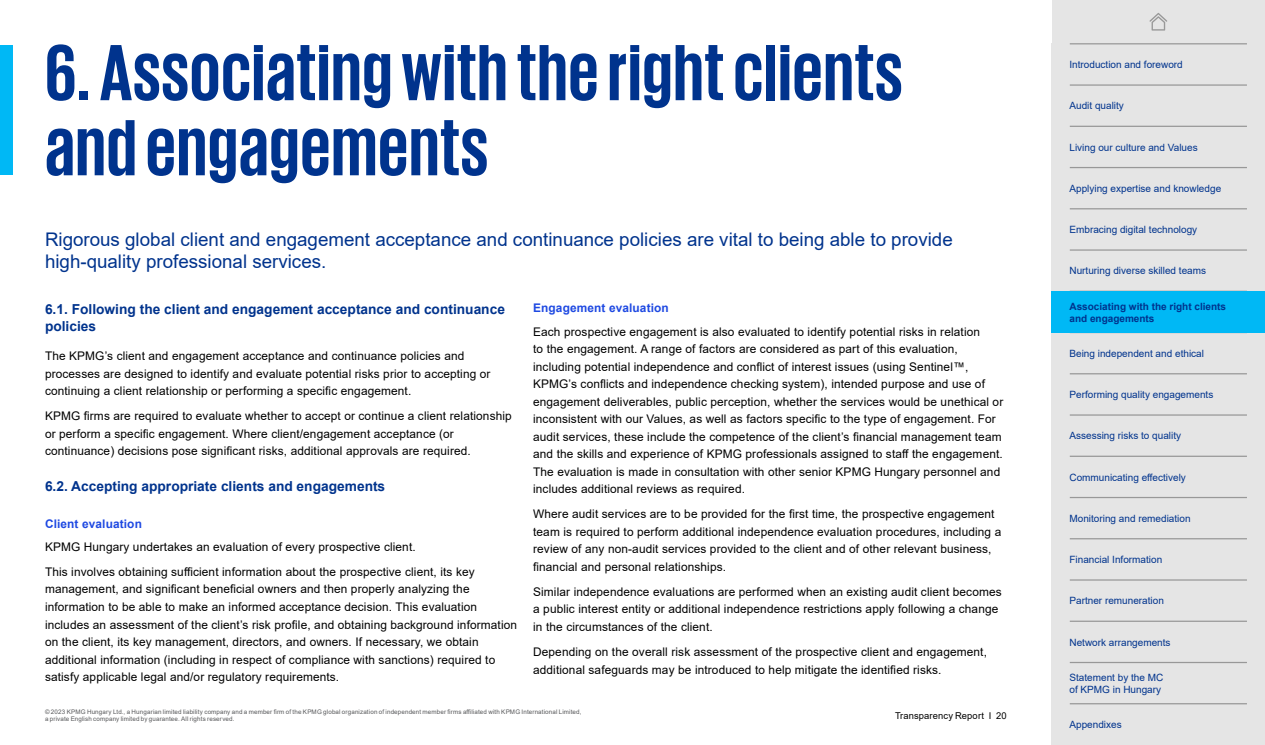
<style>
.page{position:relative;width:1265px;height:745px;background:#fff}
.page>*{position:absolute;margin:0;border:0;box-sizing:border-box;transform-origin:0 0}
.t1{font:700 81.25px/75px "KPMG";letter-spacing:.01em;color:#00338d}
.t2{font:18.75px/22.5px "Arial";color:#00338d}
.t3{font:700 13.75px/17.5px "Arial";color:#00338d}
.t4{font:11.88px/17.5px "Arial";letter-spacing:.01em;color:#000}
.t5{font:700 11.88px "Arial";letter-spacing:.01em;color:#1e49e2}
.t6{font:10px/12px "Arial";color:#00338d}
.t7{font:700 10px/12px "Arial";color:#00338d}
.t8{font:9.38px "Arial";letter-spacing:.015em;color:#000}
.t9{font:6.25px/7.5px "Arial";letter-spacing:.02em;color:#58595b}
</style>
<div class="page">
<div style="left:0;top:46px;width:12px;height:129px;background:#00b8f5"></div>
<div style="left:1052px;top:0;width:213px;height:744px;background:#e5e5e5"></div>
<svg style="left:1149px;top:13px;width:18px;height:18px"></svg>
<hr style="left:1070px;top:43px;width:177px;height:1px;background:#989898">
<hr style="left:1070px;top:84px;width:177px;height:2px;background:#989898">
<hr style="left:1070px;top:126px;width:177px;height:1px;background:#989898">
<hr style="left:1070px;top:167px;width:177px;height:1px;background:#989898">
<hr style="left:1070px;top:208px;width:177px;height:1px;background:#989898">
<hr style="left:1070px;top:249px;width:177px;height:1px;background:#989898">
<hr style="left:1070px;top:290px;width:177px;height:2px;background:#989898">
<hr style="left:1070px;top:332px;width:177px;height:1px;background:#989898">
<hr style="left:1070px;top:373px;width:177px;height:1px;background:#989898">
<hr style="left:1070px;top:414px;width:177px;height:1px;background:#989898">
<hr style="left:1070px;top:455px;width:177px;height:1px;background:#989898">
<hr style="left:1070px;top:496px;width:177px;height:2px;background:#989898">
<hr style="left:1070px;top:537px;width:177px;height:2px;background:#989898">
<hr style="left:1070px;top:620px;width:177px;height:1px;background:#989898">
<hr style="left:1070px;top:661px;width:177px;height:1px;background:#989898">
<hr style="left:1070px;top:579px;width:177px;height:1px;background:#989898">
<hr style="left:1070px;top:702px;width:177px;height:2px;background:#989898">
<div style="left:1052px;top:291px;width:213px;height:41px;background:#00b8f5"></div>
<h1 class="t1" style="left:45px;top:33px;width:859px">6. Associating with the right clients and engagements</h1>
<h2 class="t2" style="left:45px;top:227px;width:909px">Rigorous global client and engagement acceptance and continuance policies are vital to being able to provide high-quality professional services.</h2>
<p class="t3" style="left:45px;top:300px;width:461px">6.1. Following the client and engagement acceptance and continuance policies</p>
<p class="t4" style="left:45px;top:347px;width:447px">The KPMG’s client and engagement acceptance and continuance policies and processes are designed to identify and evaluate potential risks prior to accepting or continuing a client relationship or performing a specific engagement.</p>
<p class="t4" style="left:45px;top:407px;width:468px">KPMG firms are required to evaluate whether to accept or continue a client relationship or perform a specific engagement. Where client/engagement acceptance (or continuance) decisions pose significant risks, additional approvals are required.</p>
<p class="t3" style="left:45px;top:477px;width:342px">6.2. Accepting appropriate clients and engagements</p>
<p class="t5" style="left:45px;top:515px;width:98px">Client evaluation</p>
<p class="t4" style="left:45px;top:533px;width:431px;line-height:25px">KPMG Hungary undertakes an evaluation of every prospective client.<br>This involves obtaining sufficient information about the prospective client, its key</p>
<p class="t4" style="left:45px;top:580px;width:474px">management, and significant beneficial owners and then properly analyzing the information to be able to make an informed acceptance decision. This evaluation includes an assessment of the client’s risk profile, and obtaining background information on the client, its key management, directors, and owners. If necessary, we obtain additional information (including in respect of compliance with sanctions) required to satisfy applicable legal and/or regulatory requirements.</p>
<p class="t5" style="left:533px;top:299px;width:137px">Engagement evaluation</p>
<p class="t4" style="left:533px;top:322px;width:472px">Each prospective engagement is also evaluated to identify potential risks in relation<br>to the engagement. A range of factors are considered as part of this evaluation, including potential independence and conflict of interest issues (using Sentinel™, KPMG’s conflicts and independence checking system), intended purpose and use of engagement deliverables, public perception, whether the services would be unethical or inconsistent with our Values, as well as factors specific to the type of engagement. For audit services, these include the competence of the client’s financial management team and the skills and experience of KPMG professionals assigned to staff the engagement.<br>The evaluation is made in consultation with other senior KPMG Hungary personnel and includes additional reviews as required.</p>
<p class="t4" style="left:533px;top:505px;width:470px">Where audit services are to be provided for the first time, the prospective engagement team is required to perform additional independence evaluation procedures, including a review of any non-audit services provided to the client and of other relevant business, financial and personal relationships.</p>
<p class="t4" style="left:533px;top:582px;width:470px">Similar independence evaluations are performed when an existing audit client becomes a public interest entity or additional independence restrictions apply following a change in the circumstances of the client.</p>
<p class="t4" style="left:533px;top:642px;width:455px">Depending on the overall risk assessment of the prospective client and engagement, additional safeguards may be introduced to help mitigate the identified risks.</p>
<p class="t8" style="left:895px;top:708px;width:113px">Transparency Report I 20</p>
<p class="t9" style="left:45px;top:707px;width:538px">© 2023 KPMG Hungary Ltd., a Hungarian limited liability company and a member firm of the KPMG global organization of independent member firms affiliated with KPMG International Limited, a private English company limited by guarantee. All rights reserved.</p>
<p class="t6" style="left:1069px;top:58px;width:115px">Introduction and foreword</p>
<p class="t6" style="left:1069px;top:100px;width:56px">Audit quality</p>
<p class="t6" style="left:1069px;top:141px;width:130px">Living our culture and Values</p>
<p class="t6" style="left:1069px;top:182px;width:153px">Applying expertise and knowledge</p>
<p class="t6" style="left:1069px;top:223px;width:129px">Embracing digital technology</p>
<p class="t6" style="left:1069px;top:264px;width:138px">Nurturing diverse skilled teams</p>
<p class="t7" style="left:1069px;top:300px;width:158px">Associating with the right clients and engagements</p>
<p class="t6" style="left:1069px;top:347px;width:136px">Being independent and ethical</p>
<p class="t6" style="left:1069px;top:388px;width:145px">Performing quality engagements</p>
<p class="t6" style="left:1069px;top:429px;width:113px">Assessing risks to quality</p>
<p class="t6" style="left:1069px;top:470px;width:118px">Communicating effectively</p>
<p class="t6" style="left:1069px;top:512px;width:123px">Monitoring and remediation</p>
<p class="t6" style="left:1069px;top:553px;width:94px">Financial Information</p>
<p class="t6" style="left:1069px;top:594px;width:96px">Partner remuneration</p>
<p class="t6" style="left:1069px;top:635px;width:103px">Network arrangements</p>
<p class="t6" style="left:1069px;top:670px;width:95px">Statement by the MC of KPMG in Hungary</p>
<p class="t6" style="left:1069px;top:718px;width:54px">Appendixes</p>
</div>
